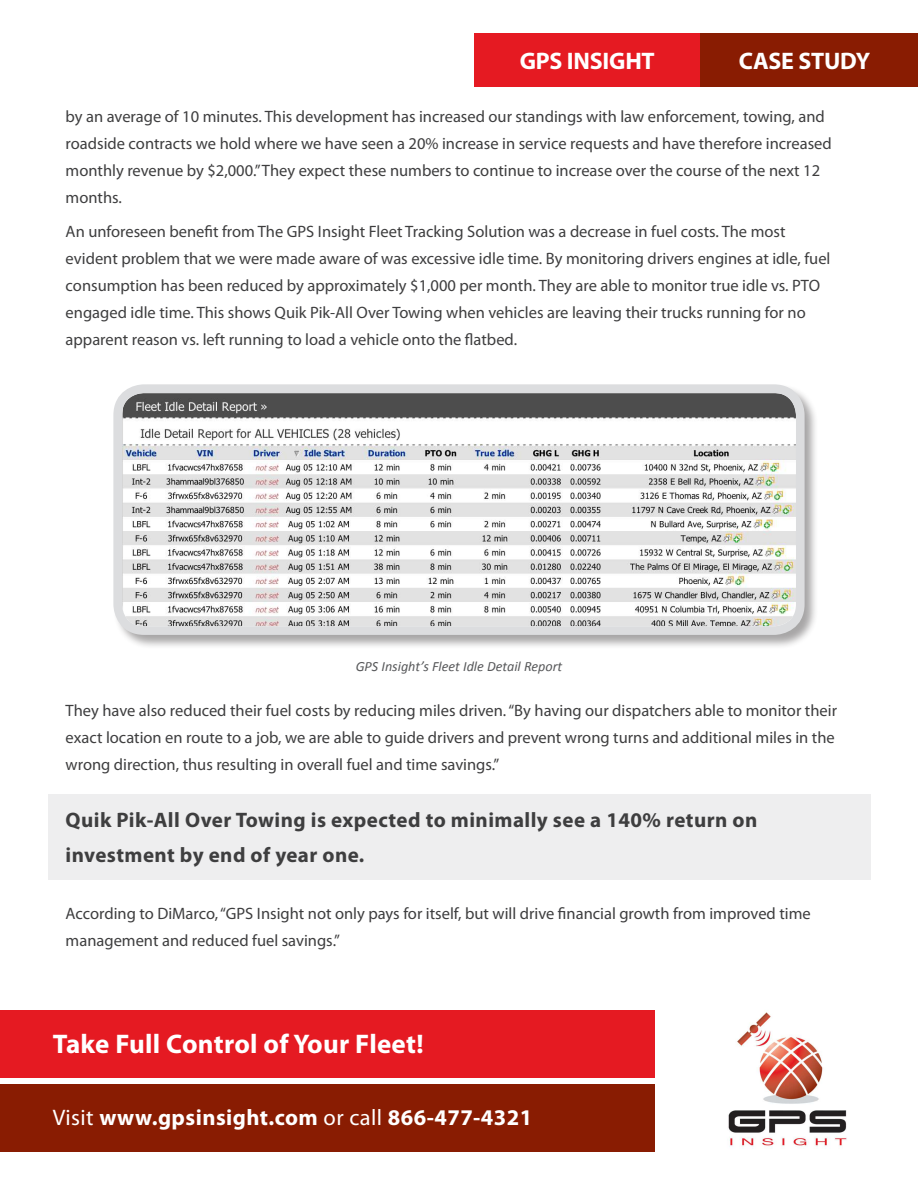
<style>
.page{position:relative;width:918px;height:1188px;background:#fff}
.page>*{position:absolute;margin:0;border:0;box-sizing:border-box;transform-origin:0 0}
.t1{font:700 27px "Myriad Pro";letter-spacing:.01em;color:#fff}
.t2{font:700 24px "Myriad Pro";letter-spacing:-.01em;color:#fff}
.t3{font:700 22.5px "Myriad Pro";letter-spacing:.02em;color:#fff}
.t4{font:700 21px/34.5px "Myriad Pro";letter-spacing:.02em;color:#3e3e3f}
.t5{font:16.5px/27px "Myriad Pro";color:#3e3e3f}
.t6{font:italic 14.1px "Calibri";color:#57585a}
.s1{font-weight:400}
</style>
<div class="page">
<div style="left:48px;top:795px;width:822px;height:85px;background:#eeeeef"></div>
<div style="left:0;top:1084px;width:655px;height:68px;background:#891c02"></div>
<div style="left:0;top:1011px;width:655px;height:67px;background:#e51a22"></div>
<div style="left:474px;top:33px;width:227px;height:53px;background:#e51a22"></div>
<div style="left:701px;top:33px;width:217px;height:53px;background:#891c02"></div>
<img style="left:728px;top:1012px;width:119px;height:137px">
<div style="left:112px;top:383px;width:707px;height:266px;background:#231f20;opacity:.4"></div>
<img style="left:123px;top:394px;width:672px;height:231px">
<div style="left:113px;top:384px;width:692px;height:251px;border:9px solid #dcdddf;border-radius:26px"></div>
<h2 class="t2" style="left:520px;top:51px;width:136px">GPS INSIGHT</h2>
<h2 class="t2" style="left:739px;top:51px;width:133px">CASE STUDY</h2>
<p class="t5" style="left:66px;top:105px;width:768px">by an average of 10 minutes. This development has increased our standings with law enforcement, towing, and roadside contracts we hold where we have seen a 20% increase in service requests and have therefore increased monthly revenue by $2,000.” They expect these numbers to continue to increase over the course of the next 12 months.</p>
<p class="t5" style="left:66px;top:219px;width:766px">An unforeseen beneit from The GPS Insight Fleet Tracking Solution was a decrease in fuel costs. The most evident problem that we were made aware of was excessive idle time. By monitoring drivers engines at idle, fuel consumption has been reduced by approximately $1,000 per month. They are able to monitor true idle vs. PTO engaged idle time. This shows Quik Pik-All Over Towing when vehicles are leaving their trucks running for no apparent reason vs. left running to load a vehicle onto the latbed.</p>
<p class="t6" style="left:356px;top:661px;width:208px">GPS Insight’s Fleet Idle Detail Report</p>
<p class="t5" style="left:66px;top:699px;width:773px">They have also reduced their fuel costs by reducing miles driven. “By having our dispatchers able to monitor their exact location en route to a job, we are able to guide drivers and prevent wrong turns and additional miles in the wrong direction, thus resulting in overall fuel and time savings.”</p>
<p class="t4" style="left:66px;top:805px;width:693px">Quik Pik-All Over Towing is expected to minimally see a 140% return on investment by end of year one.</p>
<p class="t5" style="left:66px;top:901px;width:747px">According to DiMarco, “GPS Insight not only pays for itself, but will drive inancial growth from improved time management and reduced fuel savings.”</p>
<h1 class="t1" style="left:53px;top:1033px;width:372px">Take Full Control of Your Fleet!</h1>
<h3 class="t3" style="left:53px;top:1109px;width:481px"><span class="s1">Visit</span> www.gpsinsight.com <span class="s1">or call</span> 866-477-4321</h3>
</div>
